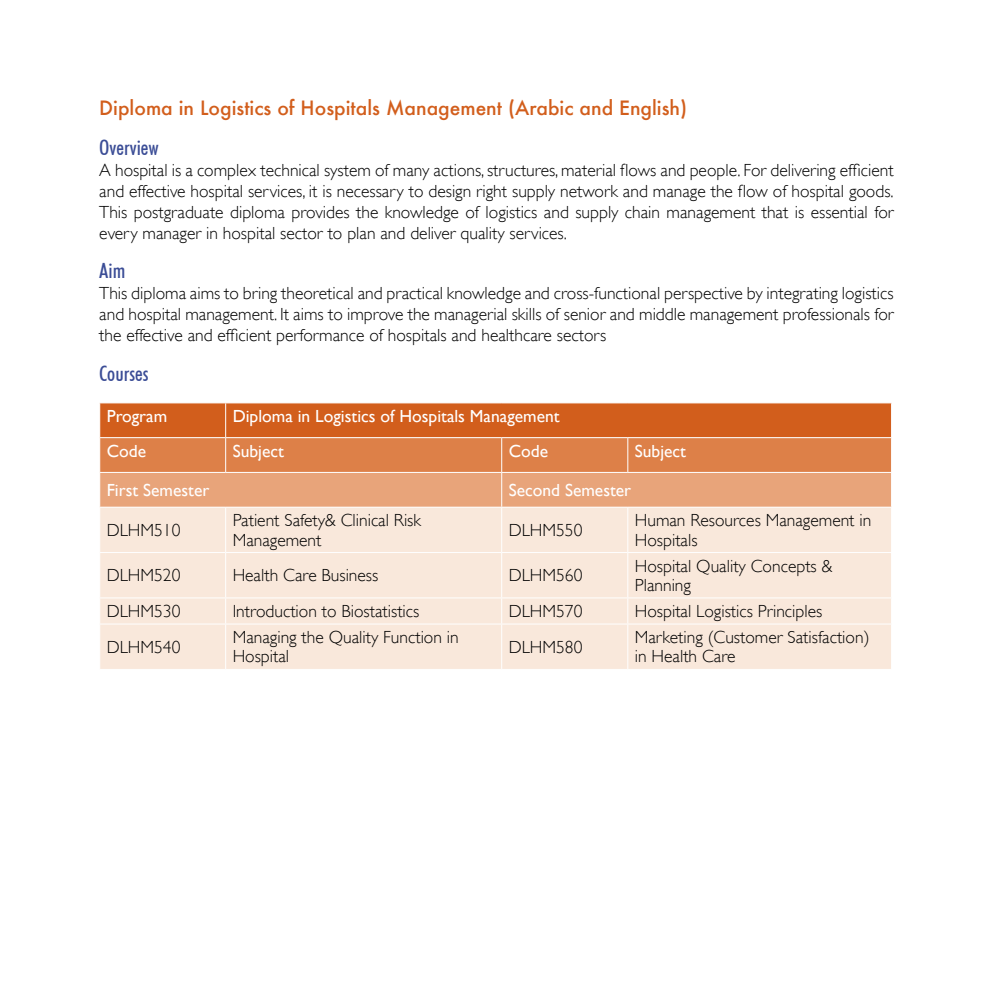
<style>
.page{position:relative;width:993px;height:993px;background:#fff}
.page>*{position:absolute;margin:0;border:0;box-sizing:border-box;transform-origin:0 0}
.t1{font:500 condensed 21px "Futura BT";color:#3b4d96}
.t2{font:500 19.25px "Futura";color:#d25e1c}
.t3{font:300 17.5px/21px "Gill Sans";color:#000}
.t4{font:17.5px "Gill Sans";color:#fff}
</style>
<div class="page">
<svg style="left:100px;top:403px;width:790px;height:103px;background:#dd814b"></svg>
<div style="left:100px;top:507px;width:790px;height:161px;background:#f9e8db"></div>
<hr style="left:225px;top:403px;width:1px;height:34px;background:#fff">
<hr style="left:627px;top:437px;width:264px;height:1px;background:#fff">
<hr style="left:501px;top:437px;width:126px;height:1px;background:#fff">
<hr style="left:627px;top:438px;width:1px;height:34px;background:#fff">
<hr style="left:225px;top:437px;width:276px;height:1px;background:#fff">
<hr style="left:501px;top:438px;width:1px;height:34px;background:#fff">
<hr style="left:99px;top:437px;width:126px;height:1px;background:#fff">
<hr style="left:225px;top:438px;width:1px;height:34px;background:#fff">
<hr style="left:627px;top:472px;width:264px;height:1px;background:#fff">
<hr style="left:501px;top:472px;width:126px;height:1px;background:#fff">
<hr style="left:225px;top:472px;width:276px;height:1px;background:#fff">
<hr style="left:501px;top:472px;width:1px;height:34px;background:#fff">
<hr style="left:99px;top:472px;width:126px;height:1px;background:#fff">
<hr style="left:627px;top:507px;width:1px;height:45px;background:#fff">
<hr style="left:501px;top:507px;width:1px;height:45px;background:#fff">
<hr style="left:225px;top:507px;width:1px;height:45px;background:#fff">
<hr style="left:627px;top:552px;width:264px;height:1px;background:#fff">
<hr style="left:501px;top:552px;width:126px;height:1px;background:#fff">
<hr style="left:627px;top:553px;width:1px;height:44px;background:#fff">
<hr style="left:225px;top:552px;width:276px;height:1px;background:#fff">
<hr style="left:501px;top:553px;width:1px;height:44px;background:#fff">
<hr style="left:99px;top:552px;width:126px;height:1px;background:#fff">
<hr style="left:225px;top:553px;width:1px;height:44px;background:#fff">
<hr style="left:627px;top:597px;width:264px;height:1px;background:#fff">
<svg style="left:890px;top:598px;width:1px;height:25px"></svg>
<hr style="left:501px;top:597px;width:126px;height:1px;background:#fff">
<svg style="left:627px;top:598px;width:1px;height:25px"></svg>
<hr style="left:225px;top:597px;width:276px;height:1px;background:#fff">
<svg style="left:501px;top:598px;width:1px;height:25px"></svg>
<hr style="left:99px;top:597px;width:126px;height:1px;background:#fff">
<svg style="left:225px;top:598px;width:1px;height:25px"></svg>
<hr style="left:627px;top:623px;width:264px;height:1px;background:#fff">
<hr style="left:501px;top:623px;width:126px;height:1px;background:#fff">
<hr style="left:627px;top:624px;width:1px;height:44px;background:#fff">
<hr style="left:225px;top:623px;width:276px;height:1px;background:#fff">
<hr style="left:501px;top:624px;width:1px;height:44px;background:#fff">
<hr style="left:99px;top:623px;width:126px;height:1px;background:#fff">
<hr style="left:225px;top:624px;width:1px;height:44px;background:#fff">
<p class="t2" style="left:99px;top:95px;width:589px">Diploma in Logistics of Hospitals Management (Arabic and English)</p>
<p class="t1" style="left:99px;top:134px;width:61px">Overview</p>
<p class="t3" style="left:99px;top:158px;width:795px;text-align:justify">A hospital is a complex technical system of many actions, structures, material flows and people. For delivering efficient and effective hospital services, it is necessary to design right supply network and manage the flow of hospital goods.<br>This postgraduate diploma provides the knowledge of logistics and supply chain management that is essential for every manager in hospital sector to plan and deliver quality services.</p>
<p class="t1" style="left:99px;top:258px;width:28px">Aim</p>
<p class="t3" style="left:99px;top:282px;width:795px;text-align:justify">This diploma aims to bring theoretical and practical knowledge and cross-functional perspective by integrating logistics and hospital management. It aims to improve the managerial skills of senior and middle management professionals for the effective and efficient performance of hospitals and healthcare sectors</p>
<p class="t1" style="left:99px;top:360px;width:51px">Courses</p>
<p class="t4" style="left:107px;top:405px;width:62px">Program</p>
<p class="t4" style="left:232px;top:405px;width:328px">Diploma in Logistics of Hospitals Management</p>
<p class="t4" style="left:107px;top:440px;width:41px">Code</p>
<p class="t4" style="left:232px;top:440px;width:53px">Subject</p>
<p class="t4" style="left:508px;top:440px;width:41px">Code</p>
<p class="t4" style="left:634px;top:440px;width:53px">Subject</p>
<p class="t4" style="left:107px;top:479px;width:104px">First Semester</p>
<p class="t4" style="left:508px;top:479px;width:124px">Second Semester</p>
<p class="t3" style="left:634px;top:510px;width:238px;line-height:19.2px">Human Resources Management in<br>Hospitals</p>
<p class="t3" style="left:232px;top:510px;width:190px;line-height:19.2px">Patient Safety&amp; Clinical Risk<br>Management</p>
<p class="t3" style="left:107px;top:518px;width:75px">DLHM510</p>
<p class="t3" style="left:508px;top:518px;width:75px">DLHM550</p>
<p class="t3" style="left:634px;top:555px;width:199px;line-height:19.2px">Hospital Quality Concepts &amp;<br>Planning</p>
<p class="t3" style="left:107px;top:564px;width:75px">DLHM520</p>
<p class="t3" style="left:232px;top:564px;width:147px">Health Care Business</p>
<p class="t3" style="left:508px;top:564px;width:75px">DLHM560</p>
<p class="t3" style="left:107px;top:599px;width:75px">DLHM530</p>
<p class="t3" style="left:232px;top:599px;width:188px">Introduction to Biostatistics</p>
<p class="t3" style="left:508px;top:599px;width:75px">DLHM570</p>
<p class="t3" style="left:634px;top:597px;width:236px;line-height:26.1px">Hospital Logistics Principles<br>Marketing (Customer Satisfaction)</p>
<p class="t3" style="left:634px;top:645px;width:102px">in Health Care</p>
<p class="t3" style="left:232px;top:626px;width:227px;line-height:19.2px">Managing the Quality Function in<br>Hospital</p>
<p class="t3" style="left:107px;top:635px;width:75px">DLHM540</p>
<p class="t3" style="left:508px;top:635px;width:75px">DLHM580</p>
</div>
